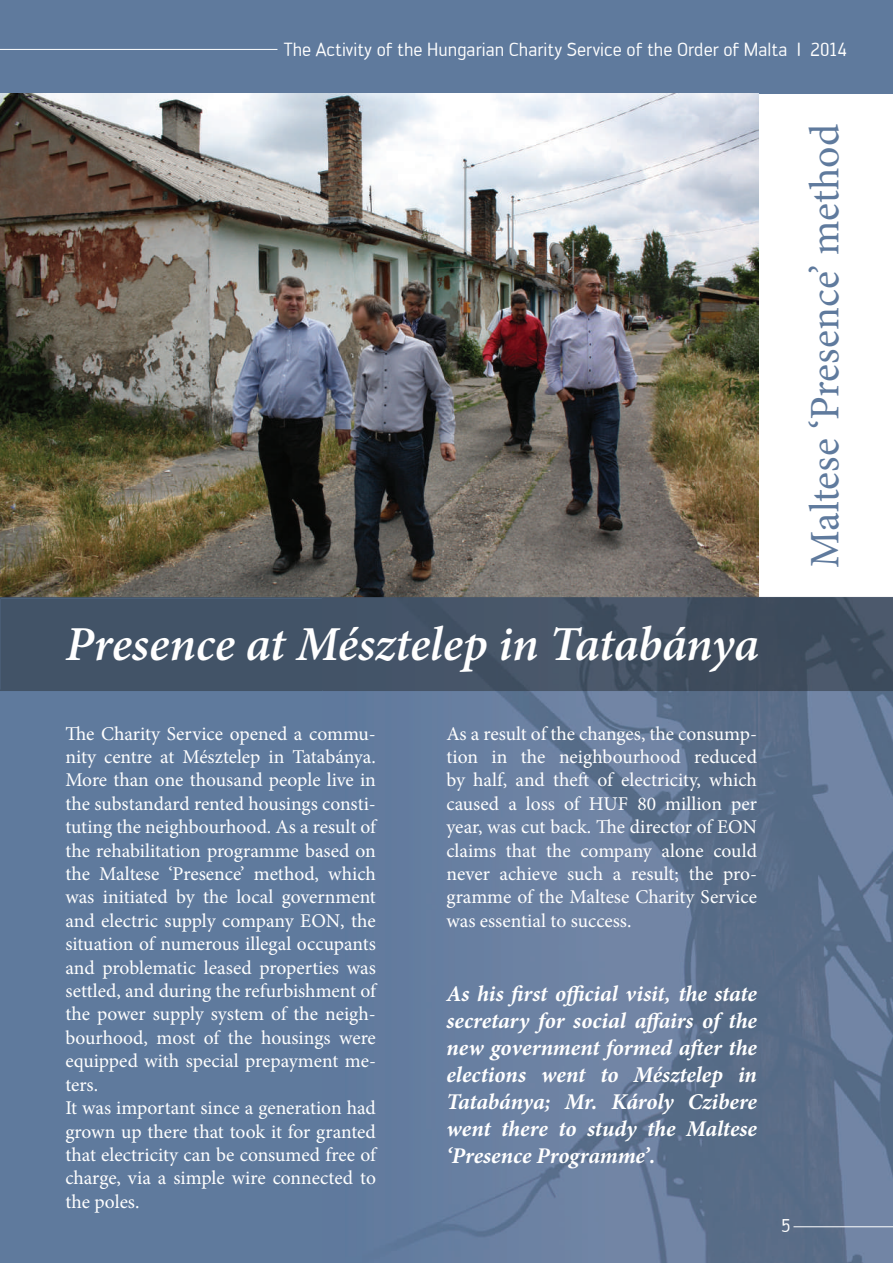
<style>
.page{position:relative;width:893px;height:1263px;background:#fff}
.page>*{position:absolute;margin:0;border:0;box-sizing:border-box;transform-origin:0 0}
.t1{font:italic 600 48.9px "Minion Pro";letter-spacing:-.01em;color:#fff}
.t2{font:42px "Minion Pro";color:#5f7a9d}
.t3{font:italic 700 22.5px/27px "Minion Pro";letter-spacing:-.005em;color:#fff;text-align:justify}
.t4{font:19.5px/23.4px "Minion Pro";color:#fff}
.t5{font:18.6px "Engel Regular M1 arculat";color:#fff}
.t6{font:18px "Engel Regular M1 arculat";color:#fff}
</style>
<div class="page">
<div style="left:0;top:0;width:893px;height:94px;background:#5f7a9d"></div>
<div style="left:0;top:597px;width:893px;height:666px;background:#5f7a9d"></div>
<img style="left:322px;top:597px;width:571px;height:666px">
<img style="left:0;top:94px;width:758px;height:503px">
<img style="left:322px;top:599px;width:571px;height:90px">
<div style="left:0;top:598px;width:322px;height:93px;background:#425367"></div>
<img style="left:0;top:597px;width:758px;height:1px">
<hr style="left:793px;top:1226px;width:100px;height:1px;background:#fff">
<hr style="left:0;top:49px;width:277px;height:1px;background:#fff">
<p class="t5" style="left:284px;top:39px;width:564px">The Activity of the Hungarian Charity Service of the Order of Malta I 2014</p>
<h1 class="t1" style="left:65px;top:610px;width:695px">Presence at Mésztelep in Tatabánya</h1>
<p class="t4" style="left:65px;top:722px;width:312px">The Charity Service opened a commu&shy;nity centre at Mésztelep in Tatabánya.<br>More than one thousand people live in the substandard rented housings consti&shy;tuting the neighbourhood. As a result of the rehabilitation programme based on the Maltese ‘Presence’ method, which was initiated by the local government and electric supply company EON, the situation of numerous illegal occupants and problematic leased properties was settled, and during the refurbishment of the power supply system of the neigh&shy;bourhood, most of the housings were equipped with special prepayment me&shy;ters.<br>It was important since a generation had grown up there that took it for granted that electricity can be consumed free of charge, via a simple wire connected to the poles.</p>
<p class="t4" style="left:446px;top:722px;width:312px;text-align:justify">As a result of the changes, the consump&shy;tion in the neighbourhood reduced by half, and theft of electricity, which caused a loss of HUF 80 million per year, was cut back. The director of EON claims that the company alone could never achieve such a result; the pro&shy;gramme of the Maltese Charity Service was essential to success.</p>
<p class="t3" style="left:446px;top:980px;width:312px">As his first official visit, the state secretary for social affairs of the new government formed after the elections went to Mésztelep in Tatabánya; Mr. Károly Czibere went there to study the Maltese ‘Presence Programme’.</p>
<h2 class="t2" style="left:797px;top:568px;width:445px;rotate:-90deg">Maltese ‘Presence’ method</h2>
<p class="t6" style="left:781px;top:1215px;width:11px">5</p>
</div>
